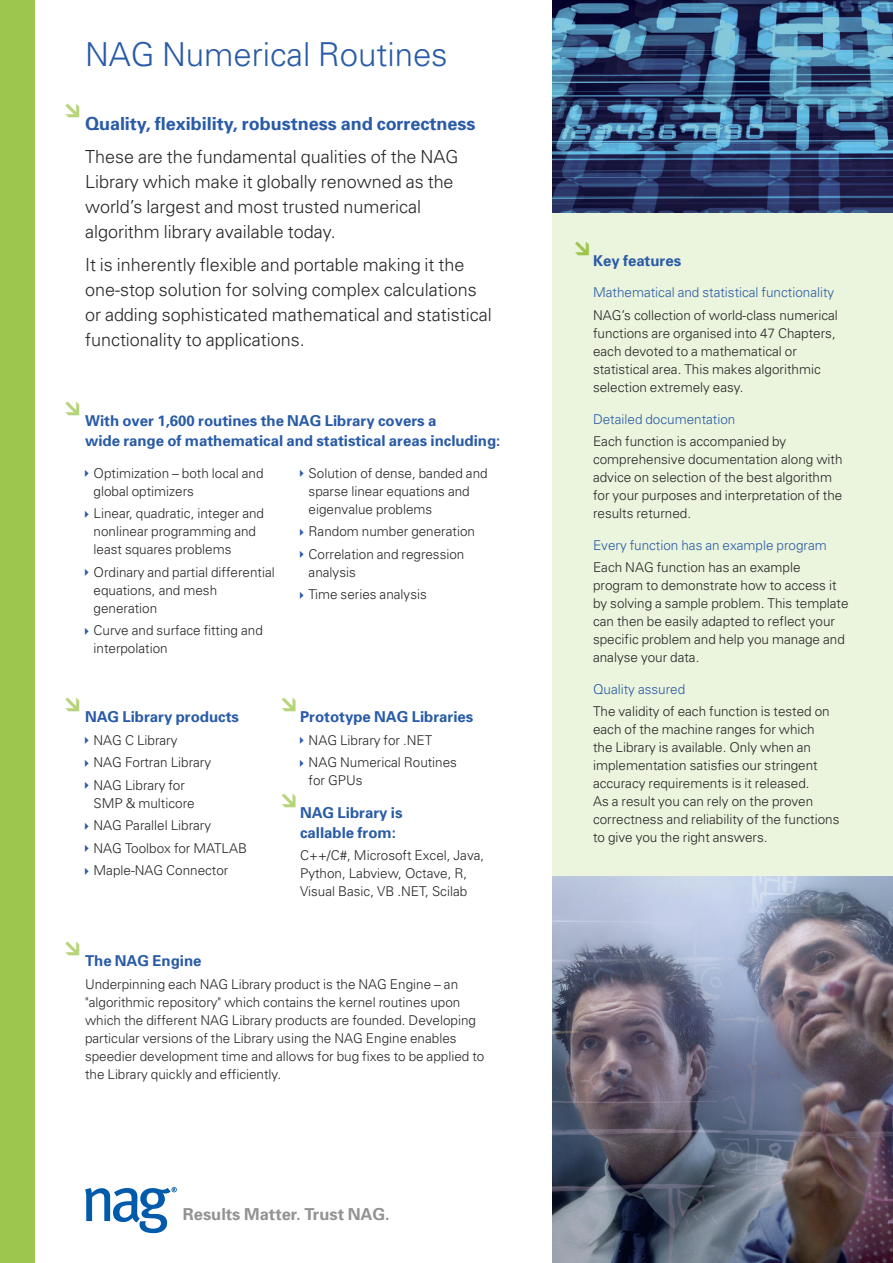
<style>
.page{position:relative;width:893px;height:1263px;background:#fff}
.page>*{position:absolute;margin:0;border:0;box-sizing:border-box;transform-origin:0 0}
.t1{font:300 33px "Univers";color:#295ba7}
.t2{font:300 18px/24.8px "Univers";color:#272627}
.t3{font:700 18px "Univers";color:#295ba7}
.t4{font:700 16.5px "Univers";color:#939393}
.t5{font:700 15px/19.5px "Univers";color:#295ba7}
.t6{font:300 13.5px/18px "Univers";color:#272627}
.t7{font:300 13.5px "Univers";color:#295ba7}
</style>
<div class="page">
<div style="left:0;top:0;width:34px;height:1263px;background:#9dc64e"></div>
<div style="left:553px;top:0;width:340px;height:1263px;background:#ebf4dc"></div>
<img style="left:553px;top:876px;width:340px;height:387px">
<img style="left:553px;top:0;width:340px;height:213px">
<svg style="left:85px;top:1187px;width:92px;height:46px"></svg>
<h1 class="t1" style="left:85px;top:43px;width:364px">NAG Numerical Routines</h1>
<h2 class="t3" style="left:85px;top:117px;width:392px">Quality, flexibility, robustness and correctness</h2>
<h2 class="t2" style="left:85px;top:146px;width:375px">These are the fundamental qualities of the NAG Library which make it globally renowned as the world’s largest and most trusted numerical algorithm library available today.</h2>
<h2 class="t2" style="left:85px;top:254px;width:408px">It is inherently flexible and portable making it the one-stop solution for solving complex calculations or adding sophisticated mathematical and statistical functionality to applications.</h2>
<p class="t5" style="left:85px;top:412px;width:417px">With over 1,600 routines the NAG Library covers a<br>wide range of mathematical and statistical areas including:</p>
<p class="t6" style="left:94px;top:465px;width:172px">Optimization – both local and global optimizers</p>
<p class="t6" style="left:94px;top:505px;width:172px">Linear, quadratic, integer and nonlinear programming and least squares problems</p>
<p class="t6" style="left:94px;top:564px;width:183px">Ordinary and partial differential equations, and mesh generation</p>
<p class="t6" style="left:94px;top:622px;width:171px">Curve and surface fitting and interpolation</p>
<p class="t5" style="left:85px;top:708px;width:156px">NAG Library products</p>
<p class="t6" style="left:94px;top:730px;width:119px;line-height:22.5px">NAG C Library<br>NAG Fortran Library<br>NAG Library for</p>
<p class="t6" style="left:94px;top:793px;width:155px;line-height:22.5px">SMP &amp; multicore<br>NAG Parallel Library<br>NAG Toolbox for MATLAB<br>Maple-NAG Connector</p>
<p class="t6" style="left:309px;top:465px;width:181px">Solution of dense, banded and sparse linear equations and eigenvalue problems</p>
<p class="t6" style="left:309px;top:521px;width:168px;line-height:22.5px">Random number generation<br>Correlation and regression</p>
<p class="t6" style="left:309px;top:562px;width:120px;line-height:22.5px">analysis<br>Time series analysis</p>
<p class="t5" style="left:300px;top:708px;width:175px">Prototype NAG Libraries</p>
<p class="t6" style="left:309px;top:730px;width:150px;line-height:22.5px">NAG Library for .NET<br>NAG Numerical Routines</p>
<p class="t6" style="left:309px;top:773px;width:55px">for GPUs</p>
<p class="t5" style="left:300px;top:804px;width:104px">NAG Library is callable from:</p>
<p class="t6" style="left:300px;top:848px;width:186px">C++/C#, Microsoft Excel, Java,<br>Python, Labview, Octave, R,<br>Visual Basic, VB .NET, Scilab</p>
<p class="t5" style="left:85px;top:953px;width:118px">The NAG Engine</p>
<p class="t6" style="left:85px;top:976px;width:401px">Underpinning each NAG Library product is the NAG Engine – an "algorithmic repository" which contains the kernel routines upon which the different NAG Library products are founded. Developing particular versions of the Library using the NAG Engine enables speedier development time and allows for bug fixes to be applied to the Library quickly and efficiently.</p>
<p class="t4" style="left:183px;top:1208px;width:209px">Results Matter. Trust NAG.</p>
<p class="t5" style="left:593px;top:252px;width:90px">Key features</p>
<p class="t7" style="left:593px;top:288px;width:243px">Mathematical and statistical functionality</p>
<p class="t6" style="left:593px;top:307px;width:246px">NAG’s collection of world-class numerical functions are organised into 47 Chapters, each devoted to a mathematical or statistical area. This makes algorithmic selection extremely easy.</p>
<p class="t7" style="left:593px;top:414px;width:144px">Detailed documentation</p>
<p class="t6" style="left:593px;top:433px;width:251px">Each function is accompanied by comprehensive documentation along with advice on selection of the best algorithm for your purposes and interpretation of the results returned.</p>
<p class="t7" style="left:593px;top:540px;width:235px">Every function has an example program</p>
<p class="t6" style="left:593px;top:559px;width:257px">Each NAG function has an example program to demonstrate how to access it by solving a sample problem. This template can then be easily adapted to reflect your specific problem and help you manage and analyse your data.</p>
<p class="t7" style="left:593px;top:684px;width:94px">Quality assured</p>
<p class="t6" style="left:593px;top:703px;width:248px">The validity of each function is tested on each of the machine ranges for which<br>the Library is available. Only when an implementation satisfies our stringent accuracy requirements is it released.<br>As a result you can rely on the proven correctness and reliability of the functions to give you the right answers.</p>
</div>
